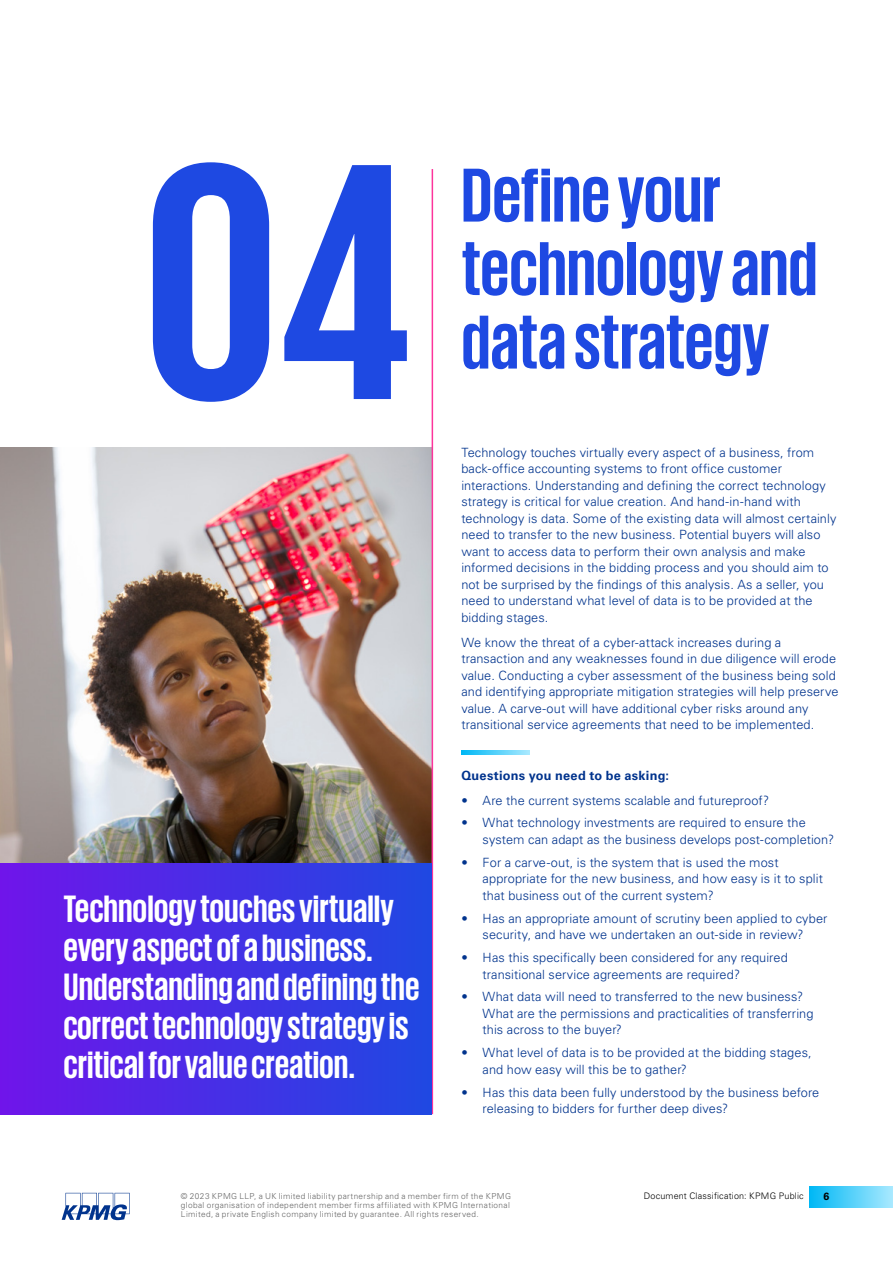
<style>
.page{position:relative;width:893px;height:1263px;background:#fff}
.page>*{position:absolute;margin:0;border:0;box-sizing:border-box;transform-origin:0 0}
.t1{font:700 345px "KPMG";color:#1e49e2}
.t2{font:700 78px/73.5px "KPMG";color:#1e49e2}
.t3{font:700 39px/39px "KPMG";color:#fff}
.t4{font:300 12.75px/16.5px "Univers LT Std";letter-spacing:.005em;color:#00338d}
.t5{font:700 12.75px "Univers LT Std";letter-spacing:.02em;color:#00338d}
.t6{font:700 10.5px "Univers LT Std";color:#000}
.t7{font:300 9px "Univers LT Std";letter-spacing:.02em;color:#000}
.t8{font:300 8.25px/9px "Univers LT Std";letter-spacing:.045em;color:#666}
</style>
<div class="page">
<div style="left:810px;top:1186px;width:83px;height:22px;background:linear-gradient(to right,#01b8f5,#a9e9ff)"></div>
<svg style="left:62px;top:1193px;width:68px;height:27px"></svg>
<img style="left:0;top:447px;width:432px;height:416px">
<svg style="left:461px;top:751px;width:68px;height:3px"></svg>
<hr style="left:432px;top:169px;width:1px;height:945px;background:#fd349c">
<div style="left:0;top:863px;width:432px;height:251px;background:linear-gradient(to right,#7014ea,#1f48e2)"></div>
<h1 class="t1" style="left:143px;top:109px;width:272px">04</h1>
<h2 class="t2" style="left:461px;top:156px;width:357px">Define your technology and data strategy</h2>
<h3 class="t3" style="left:64px;top:888px;width:357px">Technology touches virtually every aspect of a business.<br>Understanding and defining the correct technology strategy is critical for value creation.</h3>
<p class="t4" style="left:461px;top:444px;width:377px">Technology touches virtually every aspect of a business, from back-office accounting systems to front office customer interactions. Understanding and defining the correct technology strategy is critical for value creation. And hand-in-hand with technology is data. Some of the existing data will almost certainly need to transfer to the new business. Potential buyers will also want to access data to perform their own analysis and make informed decisions in the bidding process and you should aim to not be surprised by the findings of this analysis. As a seller, you need to understand what level of data is to be provided at the bidding stages.</p>
<p class="t4" style="left:461px;top:634px;width:379px">We know the threat of a cyber-attack increases during a transaction and any weaknesses found in due diligence will erode value. Conducting a cyber assessment of the business being sold and identifying appropriate mitigation strategies will help preserve value. A carve-out will have additional cyber risks around any transitional service agreements that need to be implemented.</p>
<p class="t5" style="left:461px;top:768px;width:209px">Questions you need to be asking:</p>
<p class="t4" style="left:461px;top:792px;width:309px">• Are the current systems scalable and futureproof?</p>
<p class="t4" style="left:483px;top:815px;width:353px;text-indent:-21px">• What technology investments are required to ensure the system can adapt as the business develops post-completion?</p>
<p class="t4" style="left:483px;top:854px;width:342px;text-indent:-21px">• For a carve-out, is the system that is used the most appropriate for the new business, and how easy is it to split that business out of the current system?</p>
<p class="t4" style="left:461px;top:910px;width:368px;text-align:center">• Has an appropriate amount of scrutiny been applied to cyber security, and have we undertaken an out-side in review?</p>
<p class="t4" style="left:483px;top:949px;width:307px;text-indent:-21px">• Has this specifically been considered for any required transitional service agreements are required?</p>
<p class="t4" style="left:483px;top:989px;width:332px;text-indent:-21px">• What data will need to transferred to the new business?<br>What are the permissions and practicalities of transferring this across to the buyer?</p>
<p class="t4" style="left:483px;top:1044px;width:331px;text-indent:-21px">• What level of data is to be provided at the bidding stages, and how easy will this be to gather?</p>
<p class="t4" style="left:483px;top:1084px;width:338px;text-indent:-21px">• Has this data been fully understood by the business before releasing to bidders for further deep dives?</p>
<p class="t8" style="left:181px;top:1191px;width:332px">© 2023 KPMG LLP, a UK limited liability partnership and a member firm of the KPMG</p>
<p class="t7" style="left:644px;top:1191px;width:162px">Document Classification: KPMG Public</p>
<p class="t6" style="left:823px;top:1190px;width:7px">6</p>
<p class="t8" style="left:181px;top:1200px;width:330px">global organisation of independent member firms affiliated with KPMG International<br>Limited, a private English company limited by guarantee. All rights reserved.</p>
</div>
